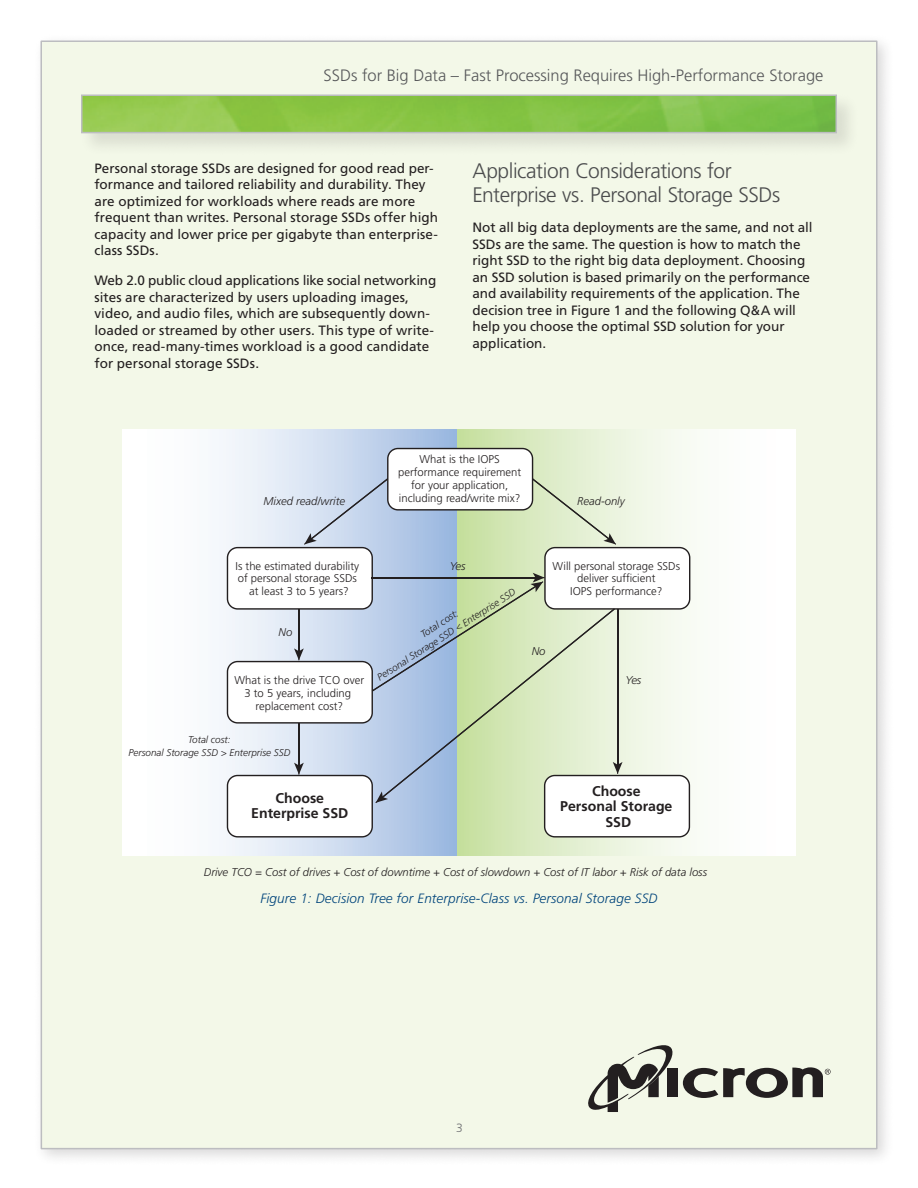
<style>
.page{position:relative;width:918px;height:1188px;background:#fff}
.page>*{position:absolute;margin:0;border:0;box-sizing:border-box;transform-origin:0 0}
.t1{font:300 21px/24px "Frutiger";letter-spacing:-.02em;color:#4b4c4d}
.t2{font:300 16.5px "Frutiger";color:#57585a}
.t3{font:700 14.1px/15.6px "Frutiger";color:#231f20;text-align:center}
.t4{font:13.5px/16.5px "Frutiger";color:#231f20}
.t5{font:italic 300 13.5px "Frutiger";letter-spacing:.01em;color:#00447b}
.t6{font:300 12px "Frutiger";color:#6c6d70}
.t7{font:300 11.25px/12.8px "Frutiger";color:#231f20;text-align:center}
.t8{font:italic 300 11.25px "Frutiger";color:#231f20}
.t9{font:italic 300 9.9px/12.8px "Frutiger";color:#231f20;text-align:center}
</style>
<div class="page">
<div style="left:33px;top:33px;width:862px;height:1134px;background:#231f20;opacity:.17"></div>
<div style="left:41px;top:41px;width:836px;height:1108px;background:#f3f8e8"></div>
<div style="left:79px;top:93px;width:781px;height:63px;background:#e7ecdd"></div>
<img style="left:84px;top:97px;width:750px;height:33px">
<div style="left:81px;top:94px;width:756px;height:39px;border:2px solid #bcbdc0"></div>
<div style="left:668px;top:1069px;width:10px;height:28px;background:#231f20"></div>
<svg style="left:588px;top:1045px;width:87px;height:67px"></svg>
<svg style="left:683px;top:1067px;width:148px;height:31px"></svg>
<img style="left:123px;top:429px;width:672px;height:427px">
<hr style="left:298px;top:723px;width:2px;height:43px;background:#231f20">
<hr style="left:617px;top:609px;width:1px;height:156px;background:#231f20">
<svg style="left:544px;top:762px;width:146px;height:76px;background:#f0f1ef"></svg>
<svg style="left:227px;top:448px;width:463px;height:276px"></svg>
<svg style="left:376px;top:609px;width:238px;height:194px;background:#c7d7de"></svg>
<svg style="left:382px;top:608px;width:233px;height:190px;background:#c7d9c9"></svg>
<svg style="left:227px;top:763px;width:161px;height:75px;background:#e7eaef"></svg>
<p class="t2" style="left:324px;top:66px;width:501px">SSDs for Big Data – Fast Processing Requires High-Performance Storage</p>
<p class="t4" style="left:94px;top:159px;width:345px">Personal storage SSDs are designed for good read per&shy;formance and tailored reliability and durability. They are optimized for workloads where reads are more frequent than writes. Personal storage SSDs offer high capacity and lower price per gigabyte than enterprise&shy;class SSDs.</p>
<p class="t4" style="left:94px;top:272px;width:343px">Web 2.0 public cloud applications like social networking sites are characterized by users uploading images, video, and audio files, which are subsequently down&shy;loaded or streamed by other users. This type of write&shy;once, read-many-times workload is a good candidate for personal storage SSDs.</p>
<p class="t1" style="left:472px;top:159px;width:309px">Application Considerations for<br>Enterprise vs. Personal Storage SSDs</p>
<p class="t4" style="left:472px;top:219px;width:342px">Not all big data deployments are the same, and not all SSDs are the same. The question is how to match the right SSD to the right big data deployment. Choosing an SSD solution is based primarily on the performance and availability requirements of the application. The decision tree in Figure 1 and the following Q&amp;A will help you choose the optimal SSD solution for your</p>
<p class="t4" style="left:472px;top:335px;width:75px">application.</p>
<p class="t8" style="left:264px;top:495px;width:83px">Mixed read/write</p>
<p class="t7" style="left:398px;top:453px;width:125px">What is the IOPS performance requirement for your application, including read/write mix?</p>
<p class="t8" style="left:577px;top:495px;width:49px">Read-only</p>
<p class="t7" style="left:236px;top:559px;width:125px">Is the estimated durability of personal storage SSDs at least 3 to 5 years?</p>
<p class="t8" style="left:279px;top:626px;width:15px">No</p>
<p class="t7" style="left:234px;top:674px;width:131px">What is the drive TCO over<br>3 to 5 years, including replacement cost?</p>
<p class="t9" style="left:129px;top:734px;width:163px">Total cost:<br>Personal Storage SSD &gt; Enterprise SSD</p>
<p class="t8" style="left:450px;top:559px;width:17px">Yes</p>
<p class="t9" style="left:368px;top:661px;width:163px;rotate:-32deg">Total cost:<br>Personal Storage SSD &lt; Enterprise SSD</p>
<p class="t3" style="left:251px;top:790px;width:99px">Choose<br>Enterprise SSD</p>
<p class="t7" style="left:553px;top:559px;width:129px">Will personal storage SSDs deliver sufficient<br>IOPS performance?</p>
<p class="t8" style="left:532px;top:645px;width:15px">No</p>
<p class="t8" style="left:625px;top:674px;width:17px">Yes</p>
<p class="t3" style="left:560px;top:783px;width:114px">Choose<br>Personal Storage<br>SSD</p>
<p class="t8" style="left:204px;top:866px;width:505px">Drive TCO = Cost of drives + Cost of downtime + Cost of slowdown + Cost of IT labor + Risk of data loss</p>
<p class="t5" style="left:260px;top:891px;width:399px">Figure 1: Decision Tree for Enterprise-Class vs. Personal Storage SSD</p>
<p class="t6" style="left:456px;top:1121px;width:8px">3</p>
</div>
